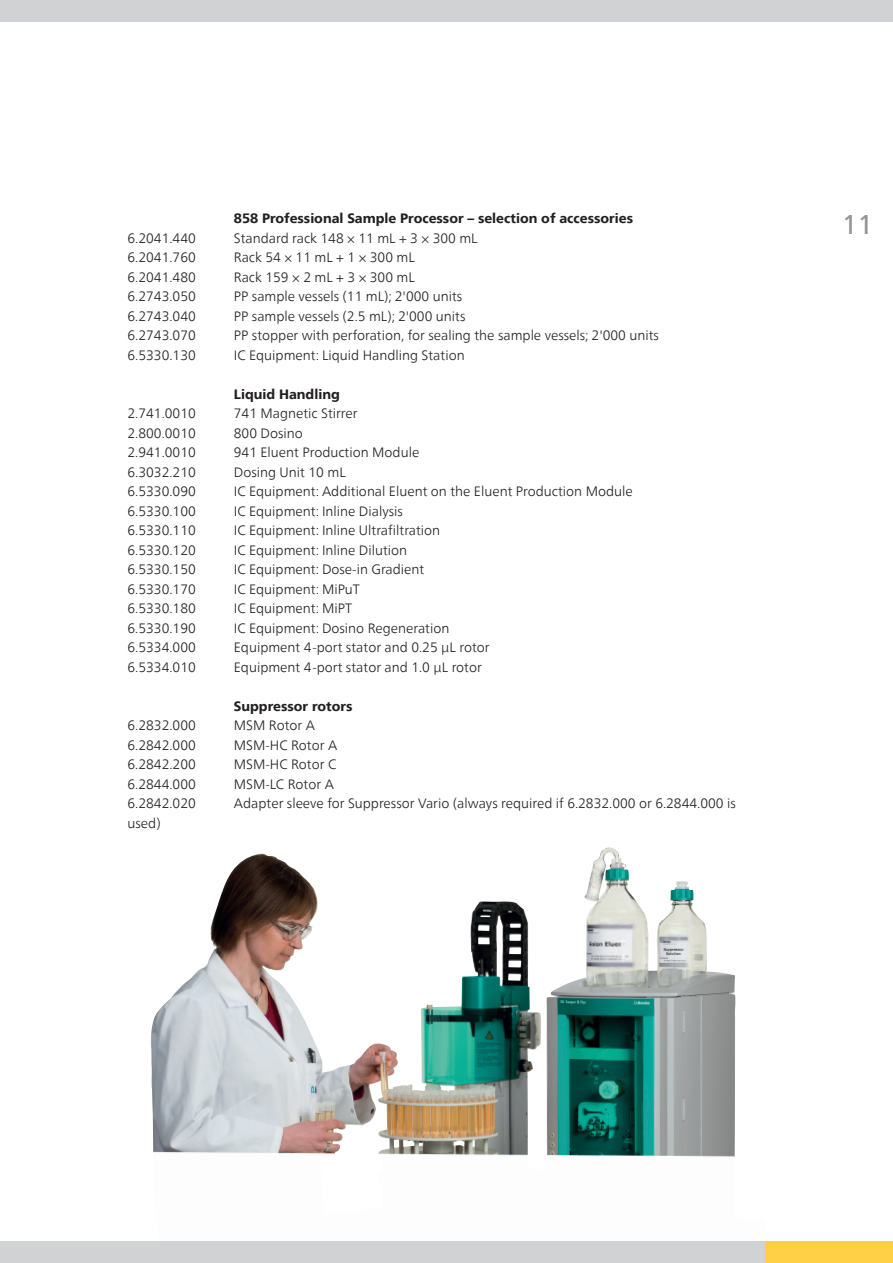
<style>
.page{position:relative;width:893px;height:1263px;background:#fff}
.page>*{position:absolute;margin:0;border:0;box-sizing:border-box;transform-origin:0 0}
.Pagina{font:27px "Neue Frutiger World";color:#939598}
.Lauftext{font:300 13.5px "Neue Frutiger World";color:#231f20}
.Auszeichnungen{font:800 13.5px "Neue Frutiger World";color:#231f20}
.Lauftext-2{font:800 13.5px "Neue Frutiger World";color:#231f20}
</style>
<div class="page">
<svg style="left:128px;top:847px;width:637px;height:395px"></svg>
<img style="left:263px;top:851px;width:339px;height:319px">
<div style="left:0;top:0;width:893px;height:21px;background:#d1d2d4"></div>
<div style="left:0;top:1242px;width:893px;height:21px;background:#d1d2d4"></div>
<div style="left:765px;top:1242px;width:128px;height:21px;background:#ffcf45"></div>
<p class="Auszeichnungen" style="left:234px;top:210px;width:401px">858 Professional Sample Processor – selection of accessories</p>
<p class="Lauftext" style="left:128px;top:227px;width:70px">6.2041.440</p>
<p class="Lauftext" style="left:234px;top:227px;width:245px">Standard rack 148 × 11 mL + 3 × 300 mL</p>
<p class="Lauftext" style="left:128px;top:247px;width:70px">6.2041.760</p>
<p class="Lauftext" style="left:234px;top:247px;width:183px">Rack 54 × 11 mL + 1 × 300 mL</p>
<p class="Lauftext" style="left:128px;top:266px;width:70px">6.2041.480</p>
<p class="Lauftext" style="left:234px;top:266px;width:183px">Rack 159 × 2 mL + 3 × 300 mL</p>
<p class="Lauftext" style="left:128px;top:286px;width:70px">6.2743.050</p>
<p class="Lauftext" style="left:234px;top:286px;width:230px">PP sample vessels (11 mL); 2'000 units</p>
<p class="Lauftext" style="left:128px;top:305px;width:70px">6.2743.040</p>
<p class="Lauftext" style="left:234px;top:305px;width:233px">PP sample vessels (2.5 mL); 2'000 units</p>
<p class="Lauftext" style="left:128px;top:325px;width:70px">6.2743.070</p>
<p class="Lauftext" style="left:234px;top:325px;width:427px">PP stopper with perforation, for sealing the sample vessels; 2'000 units</p>
<p class="Lauftext" style="left:128px;top:344px;width:70px">6.5330.130</p>
<p class="Lauftext" style="left:234px;top:344px;width:232px">IC Equipment: Liquid Handling Station</p>
<p class="Auszeichnungen" style="left:234px;top:386px;width:107px">Liquid Handling</p>
<p class="Lauftext" style="left:128px;top:403px;width:70px">2.741.0010</p>
<p class="Lauftext" style="left:234px;top:403px;width:125px">741 Magnetic Stirrer</p>
<p class="Lauftext" style="left:128px;top:422px;width:70px">2.800.0010</p>
<p class="Lauftext" style="left:234px;top:422px;width:70px">800 Dosino</p>
<p class="Lauftext" style="left:128px;top:442px;width:70px">2.941.0010</p>
<p class="Lauftext" style="left:234px;top:442px;width:187px">941 Eluent Production Module</p>
<p class="Lauftext" style="left:128px;top:461px;width:70px">6.3032.210</p>
<p class="Lauftext" style="left:234px;top:461px;width:113px">Dosing Unit 10 mL</p>
<p class="Lauftext" style="left:128px;top:481px;width:70px">6.5330.090</p>
<p class="Lauftext" style="left:234px;top:481px;width:400px">IC Equipment: Additional Eluent on the Eluent Production Module</p>
<p class="Lauftext" style="left:128px;top:500px;width:70px">6.5330.100</p>
<p class="Lauftext" style="left:234px;top:500px;width:171px">IC Equipment: Inline Dialysis</p>
<p class="Lauftext" style="left:128px;top:520px;width:70px">6.5330.110</p>
<p class="Lauftext" style="left:234px;top:520px;width:208px">IC Equipment: Inline Ultrafiltration</p>
<p class="Lauftext" style="left:128px;top:539px;width:70px">6.5330.120</p>
<p class="Lauftext" style="left:234px;top:539px;width:175px">IC Equipment: Inline Dilution</p>
<p class="Lauftext" style="left:128px;top:559px;width:70px">6.5330.150</p>
<p class="Lauftext" style="left:234px;top:559px;width:192px">IC Equipment: Dose-in Gradient</p>
<p class="Lauftext" style="left:128px;top:578px;width:70px">6.5330.170</p>
<p class="Lauftext" style="left:234px;top:578px;width:128px">IC Equipment: MiPuT</p>
<p class="Lauftext" style="left:128px;top:598px;width:70px">6.5330.180</p>
<p class="Lauftext" style="left:234px;top:598px;width:120px">IC Equipment: MiPT</p>
<p class="Lauftext" style="left:128px;top:617px;width:70px">6.5330.190</p>
<p class="Lauftext" style="left:234px;top:617px;width:217px">IC Equipment: Dosino Regeneration</p>
<p class="Lauftext" style="left:128px;top:637px;width:70px">6.5334.000</p>
<p class="Lauftext" style="left:234px;top:637px;width:257px">Equipment 4-port stator and 0.25 μL rotor</p>
<p class="Lauftext" style="left:128px;top:656px;width:70px">6.5334.010</p>
<p class="Lauftext" style="left:234px;top:656px;width:250px">Equipment 4-port stator and 1.0 μL rotor</p>
<p class="Lauftext-2" style="left:234px;top:698px;width:120px">Suppressor rotors</p>
<p class="Lauftext" style="left:128px;top:715px;width:70px">6.2832.000</p>
<p class="Lauftext" style="left:234px;top:715px;width:83px">MSM Rotor A</p>
<p class="Lauftext" style="left:128px;top:734px;width:70px">6.2842.000</p>
<p class="Lauftext" style="left:234px;top:734px;width:105px">MSM-HC Rotor A</p>
<p class="Lauftext" style="left:128px;top:754px;width:70px">6.2842.200</p>
<p class="Lauftext" style="left:234px;top:754px;width:104px">MSM-HC Rotor C</p>
<p class="Lauftext" style="left:128px;top:773px;width:70px">6.2844.000</p>
<p class="Lauftext" style="left:234px;top:773px;width:102px">MSM-LC Rotor A</p>
<p class="Lauftext" style="left:128px;top:793px;width:70px">6.2842.020</p>
<p class="Lauftext" style="left:234px;top:793px;width:503px">Adapter sleeve for Suppressor Vario (always required if 6.2832.000 or 6.2844.000 is</p>
<p class="Lauftext" style="left:128px;top:812px;width:35px">used)</p>
<p class="Pagina" style="left:842px;top:203px;width:33px">11</p>
</div>
